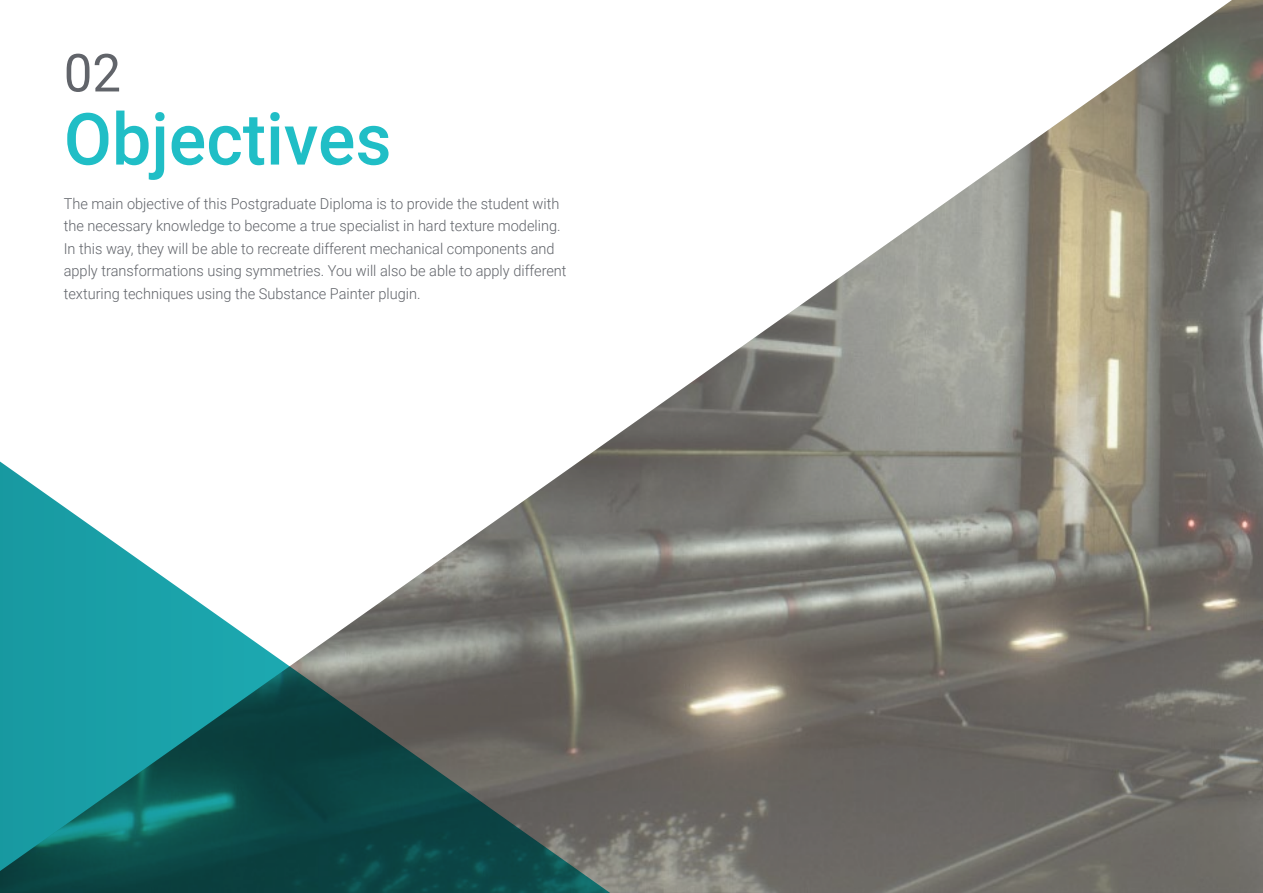
<style>
.page{position:relative;width:1263px;height:893px;background:#fff}
.page>*{position:absolute;margin:0;border:0;box-sizing:border-box;transform-origin:0 0}
.t1{font:500 72px "Roboto";color:#20bec6}
.t2{font:52.5px "Roboto";color:#61646a}
.t3{font:300 15px/22.5px "Roboto";color:#61646a}
</style>
<div class="page">
<img style="left:601px;top:0;width:662px;height:893px">
<svg style="left:0;top:446px;width:640px;height:447px"></svg>
<h2 class="t2" style="left:64px;top:36px;width:59px">02</h2>
<h1 class="t1" style="left:64px;top:89px;width:329px">Objectives</h1>
<p class="t3" style="left:64px;top:192px;width:504px">The main objective of this Postgraduate Diploma is to provide the student with the necessary knowledge to become a true specialist in hard texture modeling.<br>In this way, they will be able to recreate different mechanical components and apply transformations using symmetries. You will also be able to apply different texturing techniques using the Substance Painter plugin.</p>
</div>
